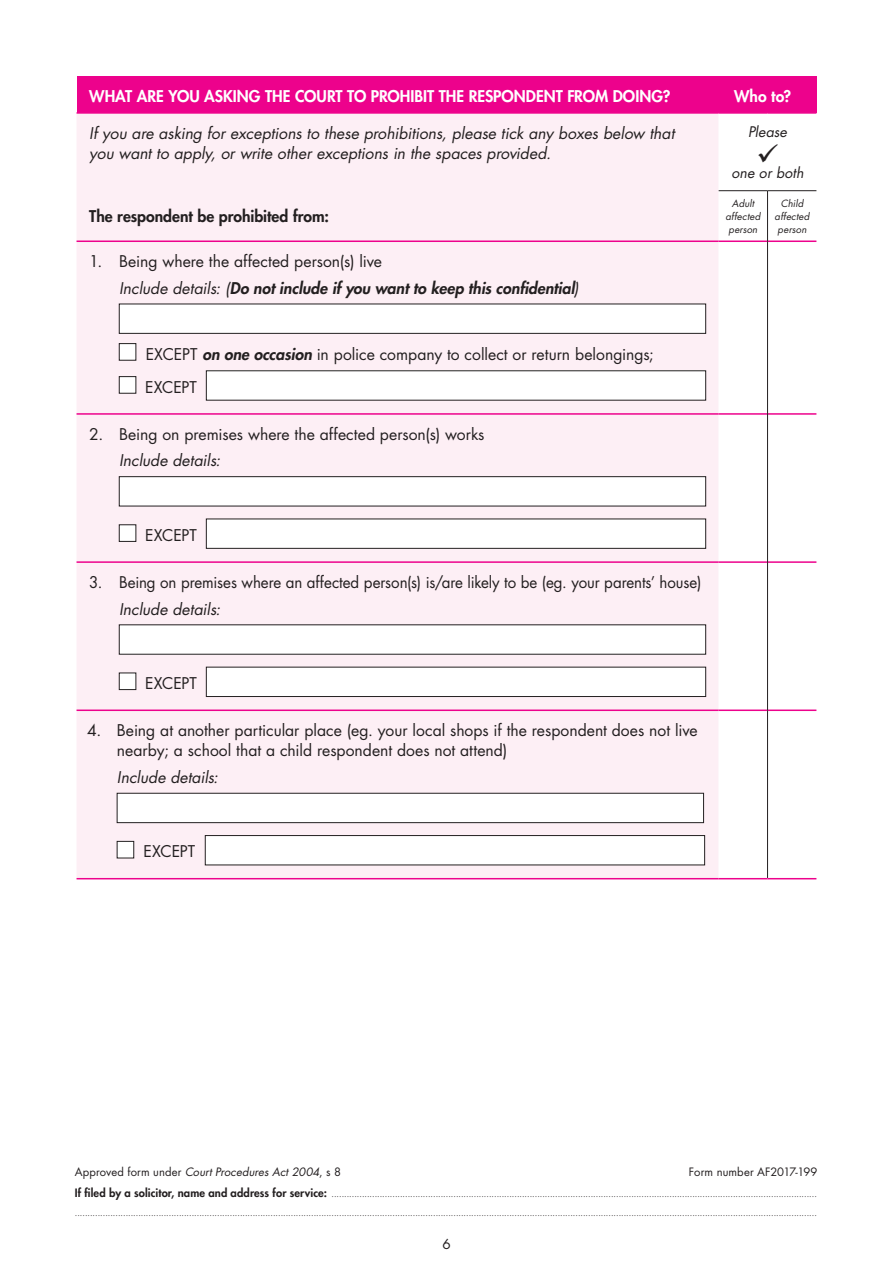
<style>
.page{position:relative;width:893px;height:1263px;background:#fff}
.page>*{position:absolute;margin:0;border:0;box-sizing:border-box;transform-origin:0 0}
.Body{font:15.75px/20.2px "Futura Std";color:#231f20}
.Body-2{font:italic 15.75px/20.2px "Futura Std";color:#231f20}
.Body-3{font:15.75px "Futura Std";color:#231f20;scale:.96 1}
.Cell_H1{font:800 15.75px "Futura Std";color:#fff}
.Numbering{font:italic 800 15.75px "Futura Std";color:#231f20}
.Numbering-2{font:italic 15.75px "Futura Std";color:#231f20}
.Body-4{font:800 15.75px "Futura Std";color:#231f20}
.Body_tab{font:15.75px "Futura Std";letter-spacing:-.005em;color:#231f20}
.Body-5{font:italic 14.25px "Futura Std";letter-spacing:.005em;color:#231f20}
.t1{font:13.5px "Futura Std";color:#231f20}
.t2{font:italic 11.25px "Futura Std";letter-spacing:.01em;color:#231f20}
.t3{font:11.25px "Futura Std";letter-spacing:.01em;color:#231f20}
.Body-6{font:italic 9.75px/12.8px "Futura Std";letter-spacing:.015em;color:#231f20;text-align:center}
.t4{font:8.25px "Futura Std";color:#231f20}
.s1{font-weight:400}
.s2{font-weight:800;font-style:italic}
.s3{font-style:normal}
.s4{font-weight:800;font-size:11.25px}
</style>
<div class="page">
<div style="left:77px;top:77px;width:739px;height:36px;background:#ed028c"></div>
<div style="left:77px;top:114px;width:642px;height:764px;background:#fdeff5"></div>
<svg style="left:719px;top:191px;width:97px;height:687px"></svg>
<hr style="left:77px;top:878px;width:642px;height:1px;background:#ed028c">
<hr style="left:719px;top:878px;width:48px;height:1px;background:#ed028c">
<hr style="left:767px;top:878px;width:49px;height:1px;background:#ed028c">
<hr style="left:77px;top:240px;width:642px;height:2px;background:#ed028c">
<hr style="left:719px;top:240px;width:48px;height:2px;background:#ed028c">
<hr style="left:768px;top:240px;width:48px;height:2px;background:#ed028c">
<hr style="left:77px;top:413px;width:642px;height:2px;background:#ed028c">
<hr style="left:719px;top:413px;width:48px;height:2px;background:#ed028c">
<hr style="left:768px;top:413px;width:48px;height:2px;background:#ed028c">
<hr style="left:77px;top:561px;width:642px;height:2px;background:#ed028c">
<hr style="left:719px;top:561px;width:48px;height:2px;background:#ed028c">
<hr style="left:768px;top:561px;width:48px;height:2px;background:#ed028c">
<hr style="left:77px;top:709px;width:642px;height:2px;background:#ed028c">
<hr style="left:719px;top:709px;width:48px;height:2px;background:#ed028c">
<hr style="left:768px;top:709px;width:48px;height:2px;background:#ed028c">
<hr style="left:767px;top:241px;width:1px;height:173px;background:#231f20">
<hr style="left:767px;top:191px;width:1px;height:50px;background:#231f20">
<hr style="left:767px;top:414px;width:1px;height:148px;background:#231f20">
<hr style="left:767px;top:562px;width:1px;height:148px;background:#231f20">
<hr style="left:767px;top:710px;width:1px;height:168px;background:#231f20">
<hr style="left:77px;top:112px;width:642px;height:2px;background:#ed028c">
<hr style="left:719px;top:112px;width:48px;height:2px;background:#ed028c">
<hr style="left:767px;top:112px;width:49px;height:2px;background:#ed028c">
<hr style="left:719px;top:190px;width:48px;height:1px;background:#231f20">
<hr style="left:767px;top:190px;width:49px;height:1px;background:#231f20">
<div style="left:119px;top:304px;width:587px;height:29px;background:#fff"></div>
<div style="left:119px;top:304px;width:587px;height:30px;border:1px solid #231f20"></div>
<div style="left:119px;top:344px;width:17px;height:16px;background:#fff"></div>
<div style="left:119px;top:343px;width:17px;height:17px;border:1px solid #231f20"></div>
<div style="left:119px;top:377px;width:17px;height:16px;background:#fff"></div>
<div style="left:119px;top:376px;width:17px;height:17px;border:1px solid #231f20"></div>
<div style="left:206px;top:371px;width:500px;height:29px;background:#fff"></div>
<div style="left:119px;top:477px;width:587px;height:29px;background:#fff"></div>
<div style="left:119px;top:476px;width:587px;height:30px;border:1px solid #231f20"></div>
<div style="left:119px;top:525px;width:17px;height:16px;background:#fff"></div>
<div style="left:119px;top:525px;width:17px;height:17px;border:1px solid #231f20"></div>
<div style="left:206px;top:519px;width:500px;height:29px;background:#fff"></div>
<div style="left:119px;top:625px;width:587px;height:29px;background:#fff"></div>
<div style="left:119px;top:673px;width:17px;height:16px;background:#fff"></div>
<div style="left:119px;top:673px;width:17px;height:17px;border:1px solid #231f20"></div>
<div style="left:206px;top:667px;width:500px;height:29px;background:#fff"></div>
<div style="left:206px;top:667px;width:500px;height:30px;border:1px solid #231f20"></div>
<div style="left:117px;top:793px;width:587px;height:30px;background:#fff"></div>
<div style="left:117px;top:793px;width:587px;height:30px;border:1px solid #231f20"></div>
<div style="left:117px;top:841px;width:17px;height:17px;background:#fff"></div>
<div style="left:117px;top:841px;width:17px;height:17px;border:1px solid #231f20"></div>
<div style="left:205px;top:835px;width:500px;height:30px;background:#fff"></div>
<div style="left:205px;top:835px;width:500px;height:30px;border:1px solid #231f20"></div>
<p class="Cell_H1" style="left:89px;top:87px;width:583px">WHAT ARE YOU ASKING THE COURT TO PROHIBIT THE RESPONDENT FROM DOING?</p>
<p class="Cell_H1" style="left:734px;top:87px;width:59px">Who to?</p>
<p class="Body-2" style="left:89px;top:123px;width:587px">If you are asking for exceptions to these prohibitions, please tick any boxes below that you want to apply, or write other exceptions in the spaces provided.</p>
<p class="Body-5" style="left:748px;top:123px;width:40px">Please</p>
<p class="Body-5" style="left:731px;top:164px;width:74px">one or both</p>
<p class="Body-4" style="left:89px;top:207px;width:241px">The respondent be prohibited from:</p>
<p class="Body-6" style="left:725px;top:197px;width:36px">Adult affected person</p>
<p class="Body-6" style="left:775px;top:197px;width:36px">Child affected person</p>
<p class="Body" style="left:89px;top:251px;width:294px">1. Being where the affected person(s) live</p>
<p class="Numbering" style="left:119px;top:278px;width:461px"><span class="s1">Include details: (</span>Do not include if you want to keep this confidential<span class="s1">)</span></p>
<p class="Body" style="left:146px;top:344px;width:509px">EXCEPT <span class="s2">on one occasion</span> in police company to collect or return belongings;</p>
<p class="Body_tab" style="left:145px;top:377px;width:53px">EXCEPT</p>
<p class="Body" style="left:89px;top:424px;width:397px">2. Being on premises where the affected person(s) works</p>
<p class="Numbering-2" style="left:119px;top:450px;width:103px">Include details:</p>
<p class="Body_tab" style="left:145px;top:525px;width:53px">EXCEPT</p>
<p class="Body-3" style="left:89px;top:572px;width:639px">3. Being on premises where an affected person(s) is/are likely to be (eg. your parents’ house)</p>
<p class="Numbering-2" style="left:119px;top:599px;width:103px">Include details:</p>
<p class="Body_tab" style="left:145px;top:673px;width:53px">EXCEPT</p>
<p class="Body" style="left:117px;top:720px;width:582px;text-indent:-30px">4. Being at another particular place (eg. your local shops if the respondent does not live nearby; a school that a child respondent does not attend)</p>
<p class="Numbering-2" style="left:117px;top:767px;width:103px">Include details:</p>
<p class="Body_tab" style="left:144px;top:841px;width:53px">EXCEPT</p>
<h3 class="t2" style="left:75px;top:1164px;width:268px"><span class="s3">Approved form under</span> Court Procedures Act 2004<span class="s3">, s 8</span></h3>
<h3 class="t3" style="left:689px;top:1164px;width:130px">Form number AF2017-199</h3>
<p class="t4" style="left:75px;top:1188px;width:743px"><span class="s4">If filed by a solicitor, name and address for service:</span> ...............................................................................................................................................................................................</p>
<p class="t4" style="left:75px;top:1208px;width:743px">....................................................................................................................................................................................................................................................................................................</p>
<h3 class="t1" style="left:442px;top:1235px;width:10px">6</h3>
</div>
